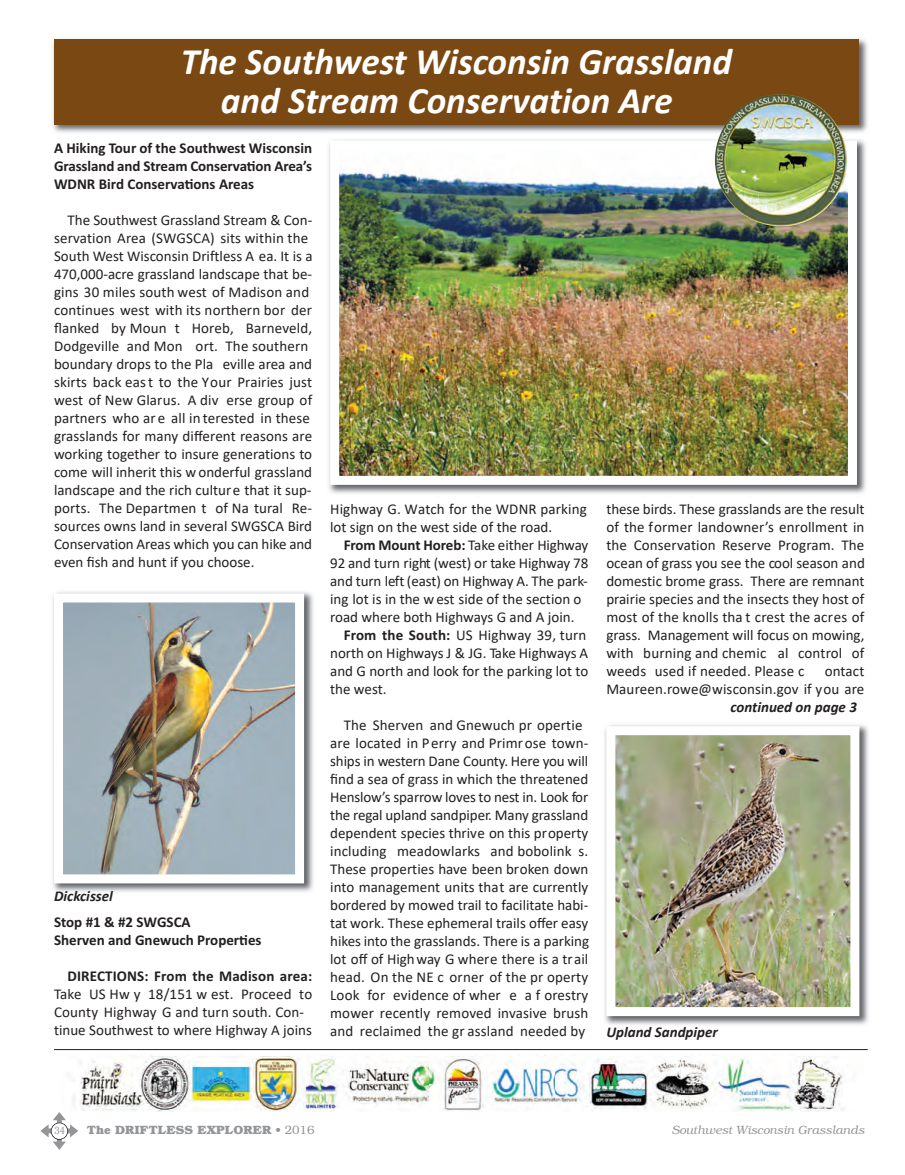
<style>
.page{position:relative;width:905px;height:1175px;background:#fff}
.page>*{position:absolute;margin:0;border:0;box-sizing:border-box;transform-origin:0 0}
.t1{font:italic 700 37.5px/39px "Calibri";color:#fff;text-align:center}
.t2{font:15px/18px "Calibri";color:#231f20}
.t3{font:700 15px/18px "Calibri";color:#231f20;text-align:justify}
.t4{font:italic 700 15px "Calibri";color:#231f20}
.t5{font:italic 300 12px "Bookman";color:#939598}
.t6{font:700 12px "Bookman";color:#939598}
.t7{font:300 10.5px "Bookman";color:#939598;scale:.8 1}
.s1{font-weight:700}
.s2{font-weight:300}
</style>
<div class="page">
<svg style="left:40px;top:1112px;width:38px;height:37px"></svg>
<div style="left:51px;top:1122px;width:17px;height:17px;background:#fff;border-radius:50%"></div>
<div style="left:51px;top:1122px;width:17px;height:17px;border:2px solid #231f20;border-radius:50%"></div>
<img style="left:52px;top:39px;width:816px;height:96px">
<div style="left:54px;top:39px;width:804px;height:85px;background:#7a4913"></div>
<img style="left:73px;top:1055px;width:770px;height:57px">
<img style="left:328px;top:135px;width:538px;height:359px">
<img style="left:340px;top:150px;width:507px;height:325px">
<div style="left:330px;top:140px;width:527px;height:345px;border:9px solid #fff"></div>
<img style="left:714px;top:94px;width:132px;height:131px;border-radius:50%">
<img style="left:605px;top:725px;width:264px;height:300px">
<img style="left:616px;top:736px;width:233px;height:270px">
<div style="left:606px;top:726px;width:253px;height:290px;border:9px solid #fff"></div>
<img style="left:53px;top:592px;width:260px;height:300px">
<img style="left:64px;top:603px;width:230px;height:270px">
<div style="left:54px;top:593px;width:250px;height:290px;border:9px solid #fff"></div>
<hr style="left:54px;top:1049px;width:813px;height:1px;background:#231f20">
<h1 class="t1" style="left:181px;top:40px;width:553px">The Southwest Wisconsin Grassland and Stream Conservation Are</h1>
<p class="t3" style="left:54px;top:140px;width:260px">A Hiking Tour of the Southwest Wisconsin Grassland and Stream Conservation Area’s WDNR Bird Conservations Areas</p>
<p class="t2" style="left:54px;top:211px;width:260px;text-indent:14px">The Southwest Grassland Stream &amp; Con&shy;servation Area (SWGSCA) sits within the South West Wisconsin Driftless A ea. It is a 470,000-acre grassland landscape that be&shy;gins 30 miles south west of Madison and continues west with its northern bor der flanked by Moun t Horeb, Barneveld, Dodgeville and Mon ort. The southern boundary drops to the Pla eville area and skirts back eas t to the Your Prairies just west of New Glarus. A div erse group of partners who ar e all in terested in these grasslands for many different reasons are working together to insure generations to come will inherit this w onderful grassland landscape and the rich culture that it sup&shy;ports. The Departmen t of Na tural Re&shy;sources owns land in several SWGSCA Bird Conservation Areas which you can hike and even fish and hunt if you choose.</p>
<p class="t2" style="left:330px;top:500px;width:258px">Highway G. Watch for the WDNR parking lot sign on the west side of the road.</p>
<p class="t2" style="left:344px;top:536px;width:246px"><span class="s1">From Mount Horeb:</span> Take either Highway</p>
<p class="t2" style="left:330px;top:554px;width:260px">92 and turn right (west) or take Highway 78</p>
<p class="t2" style="left:330px;top:572px;width:259px">and turn left (east) on Highway A. The park-</p>
<p class="t2" style="left:330px;top:590px;width:253px">ing lot is in the w est side of the section o</p>
<p class="t2" style="left:330px;top:608px;width:246px">road where both Highways G and A join.</p>
<p class="t2" style="left:343px;top:626px;width:244px"><span class="s1">From the South:</span> US Highway 39, turn</p>
<p class="t2" style="left:330px;top:644px;width:260px">north on Highways J &amp; JG. Take Highways A</p>
<p class="t2" style="left:330px;top:662px;width:259px">and G north and look for the parking lot to</p>
<p class="t2" style="left:330px;top:680px;width:58px">the west.</p>
<p class="t2" style="left:330px;top:716px;width:260px;text-align:center">The Sherven and Gnewuch pr opertie are located in Perry and Primrose town&shy;ships in western Dane County. Here you will find a sea of grass in which the threatened Henslow’s sparrow loves to nest in. Look for the regal upland sandpiper. Many grassland dependent species thrive on this property including meadowlarks and bobolink s.<br>These properties have been broken down into management units that are currently bordered by mowed trail to facilitate habi&shy;tat work. These ephemeral trails offer easy hikes into the grasslands. There is a parking lot off of Highway G where there is a trail head. On the NE c orner of the pr operty Look for evidence of wher e a f orestry mower recently removed invasive brush and reclaimed the gr assland needed by</p>
<p class="t2" style="left:606px;top:500px;width:260px;text-align:justify">these birds. These grasslands are the result of the former landowner’s enrollment in the Conservation Reserve Program. The ocean of grass you see the cool season and domestic brome grass. There are remnant prairie species and the insects they host of most of the knolls tha t crest the acres of grass. Management will focus on mowing, with burning and chemic al control of weeds used if needed. Please c</p>
<p class="t2" style="left:606px;top:662px;width:260px;text-align:right">ontact<br>Maureen.rowe@wisconsin.gov if you are</p>
<p class="t4" style="left:730px;top:696px;width:128px">continued on page 3</p>
<p class="t4" style="left:54px;top:885px;width:60px">Dickcissel</p>
<p class="t3" style="left:54px;top:914px;width:209px">Stop #1 &amp; #2 SWGSCA<br>Sherven and Gnewuch Properties</p>
<p class="t3" style="left:68px;top:968px;width:246px">DIRECTIONS: From the Madison area:</p>
<p class="t2" style="left:54px;top:985px;width:260px">Take US Hw y 18/151 w est. Proceed to<br>County Highway G and turn south. Con&shy;tinue Southwest to where Highway A joins</p>
<p class="t4" style="left:606px;top:1021px;width:113px">Upland Sandpiper</p>
<p class="t7" style="left:55px;top:1126px;width:15px">34</p>
<p class="t6" style="left:87px;top:1125px;width:229px">The DRIFTLESS EXPLORER <span class="s2">• 2016</span></p>
<p class="t5" style="left:671px;top:1125px;width:194px">Southwest Wisconsin Grasslands</p>
</div>
